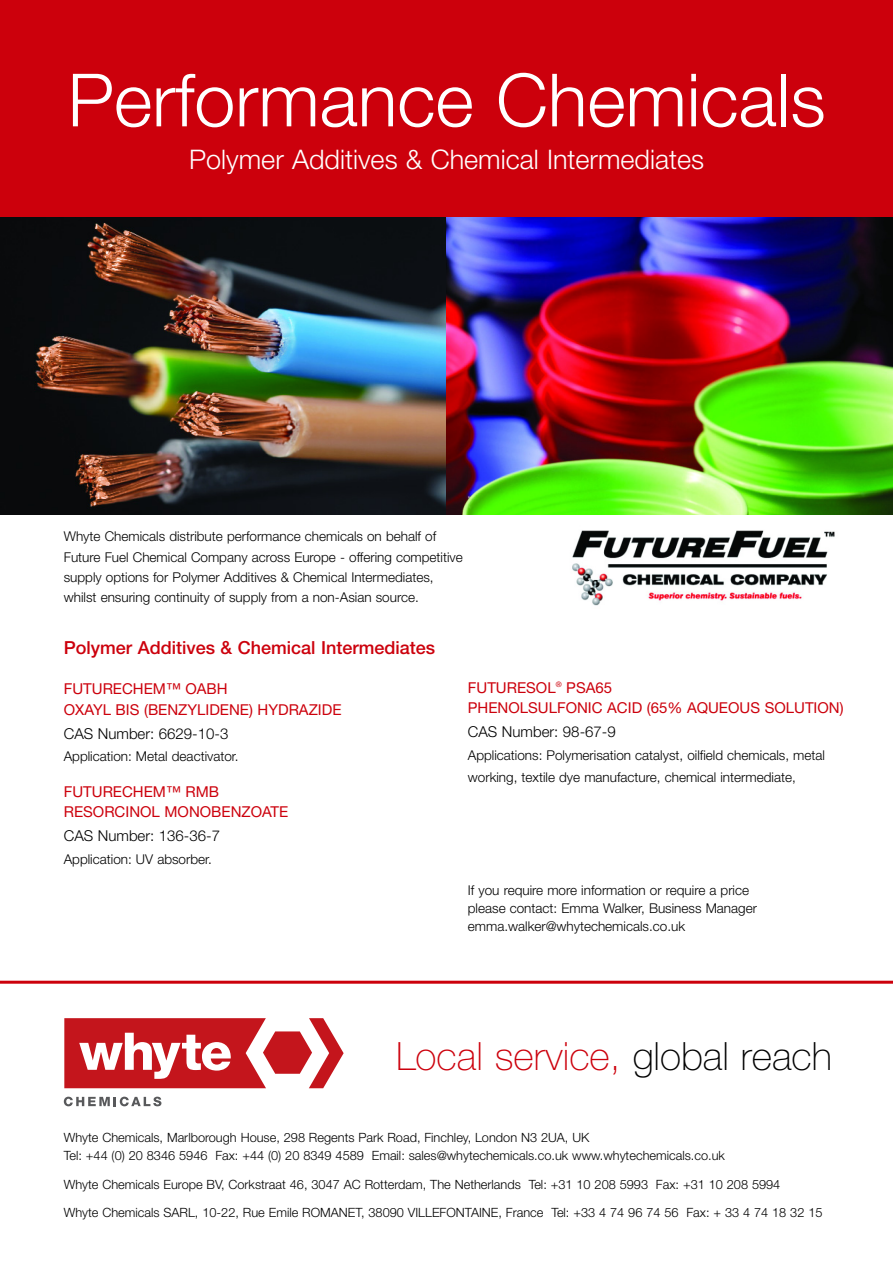
<style>
.page{position:relative;width:893px;height:1263px;background:#fff}
.page>*{position:absolute;margin:0;border:0;box-sizing:border-box;transform-origin:0 0}
.t1{font:300 73.5px "Helvetica Neue";color:#fff}
.t2{font:100 39px "Helvetica Neue";color:#cc000c}
.t3{font:300 27px "Helvetica Neue";color:#fff}
.t4{font:500 18px "Helvetica Neue";color:#cc000c}
.t5{font:15px/20.4px "Helvetica Neue";color:#cc000c}
.t6{font:300 15px "Helvetica Neue";color:#000}
.t7{font:300 13.5px/20.1px "Helvetica Neue";color:#000}
.t8{font:300 12.75px/18.1px "Helvetica Neue";color:#000}
.s1{color:#000}
</style>
<div class="page">
<img style="left:0;top:217px;width:446px;height:297px">
<img style="left:446px;top:217px;width:446px;height:297px">
<div style="left:0;top:0;width:892px;height:217px;background:#cc000c"></div>
<img style="left:572px;top:530px;width:263px;height:76px">
<hr style="left:0;top:981px;width:892px;height:3px;background:#cc000c">
<svg style="left:64px;top:1097px;width:97px;height:9px"></svg>
<svg style="left:64px;top:1018px;width:279px;height:70px"></svg>
<h1 class="t1" style="left:68px;top:74px;width:759px">Performance Chemicals</h1>
<h3 class="t3" style="left:189px;top:150px;width:516px">Polymer Additives &amp; Chemical Intermediates</h3>
<p class="t7" style="left:64px;top:528px;width:400px">Whyte Chemicals distribute performance chemicals on behalf of Future Fuel Chemical Company across Europe - offering competitive supply options for Polymer Additives &amp; Chemical Intermediates, whilst ensuring continuity of supply from a non-Asian source.</p>
<h3 class="t4" style="left:64px;top:641px;width:373px">Polymer Additives &amp; Chemical Intermediates</h3>
<p class="t5" style="left:64px;top:680px;width:279px">FUTURECHEM™ OABH<br>OXAYL BIS (BENZYLIDENE) HYDRAZIDE</p>
<p class="t6" style="left:64px;top:728px;width:166px">CAS Number: 6629-10-3</p>
<p class="t7" style="left:64px;top:748px;width:176px">Application: Metal deactivator.</p>
<p class="t5" style="left:64px;top:783px;width:226px">FUTURECHEM™ RMB<br>RESORCINOL MONOBENZOATE</p>
<p class="t6" style="left:64px;top:830px;width:158px">CAS Number: 136-36-7</p>
<p class="t7" style="left:64px;top:850px;width:150px">Application: UV absorber.</p>
<p class="t5" style="left:468px;top:679px;width:377px">FUTURESOL<sup>®</sup> PSA65<br>PHENOLSULFONIC ACID (65% AQUEOUS SOLUTION)</p>
<p class="t6" style="left:468px;top:727px;width:149px">CAS Number: 98-67-9</p>
<p class="t7" style="left:468px;top:745px;width:358px;line-height:22.5px">Applications: Polymerisation catalyst, oilfield chemicals, metal working, textile dye manufacture, chemical intermediate,</p>
<p class="t7" style="left:468px;top:882px;width:290px;line-height:18px">If you require more information or require a price please contact: Emma Walker, Business Manager emma.walker@whytechemicals.co.uk</p>
<h2 class="t2" style="left:396px;top:1042px;width:437px">Local service, <span class="s1">global reach</span></h2>
<p class="t8" style="left:64px;top:1130px;width:662px">Whyte Chemicals, Marlborough House, 298 Regents Park Road, Finchley, London N3 2UA, UK<br>Tel: +44 (0) 20 8346 5946 Fax: +44 (0) 20 8349 4589 Email: sales@whytechemicals.co.uk www.whytechemicals.co.uk</p>
<p class="t8" style="left:64px;top:1176px;width:718px">Whyte Chemicals Europe BV, Corkstraat 46, 3047 AC Rotterdam, The Netherlands Tel: +31 10 208 5993 Fax: +31 10 208 5994</p>
<p class="t8" style="left:64px;top:1205px;width:760px">Whyte Chemicals SARL, 10-22, Rue Emile ROMANET, 38090 VILLEFONTAINE, France Tel: +33 4 74 96 74 56 Fax: + 33 4 74 18 32 15</p>
</div>
